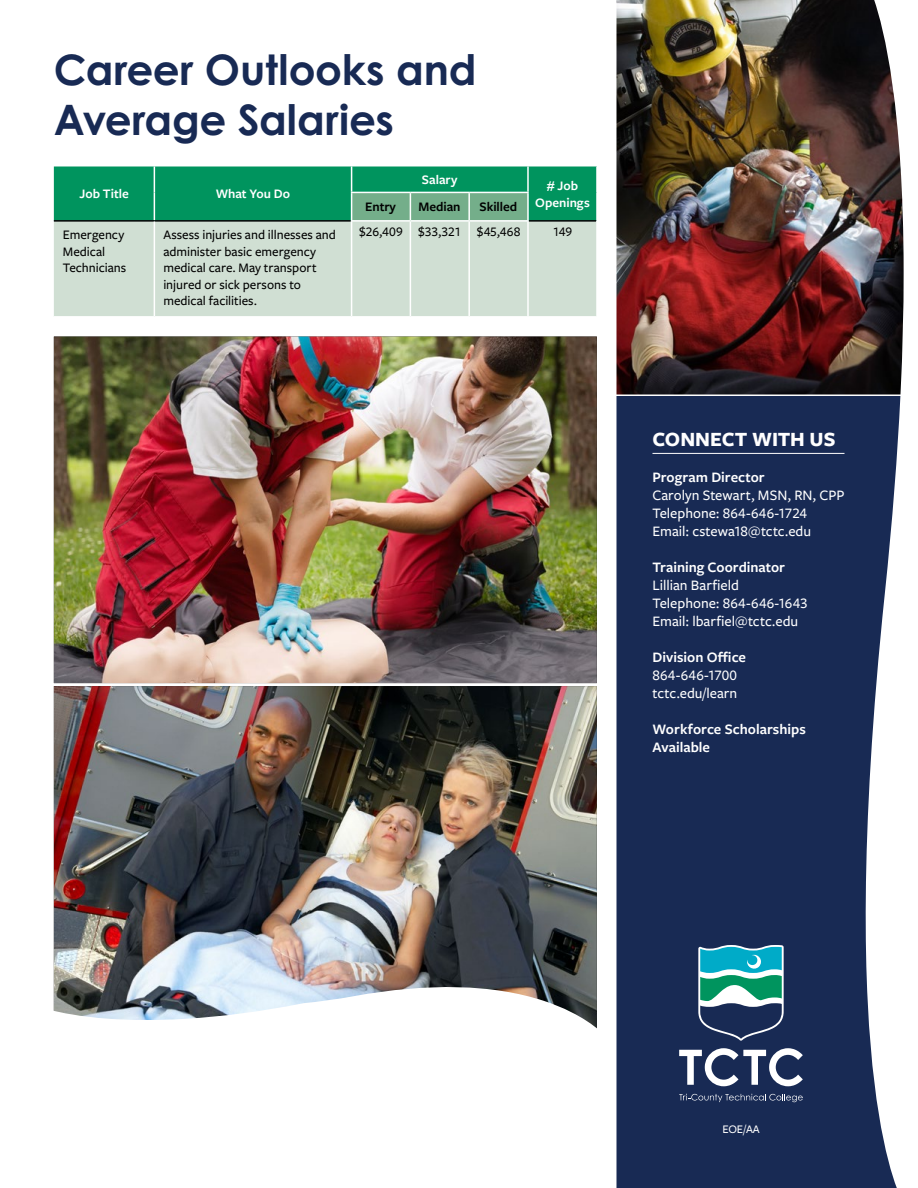
<style>
.page{position:relative;width:918px;height:1188px;background:#fff}
.page>*{position:absolute;margin:0;border:0;box-sizing:border-box;transform-origin:0 0}
.t1{font:700 42px/50.4px "Century Gothic Pro";letter-spacing:-.005em;color:#182a54}
.t2{font:700 21px "Freight Sans Pro";letter-spacing:-.005em;color:#fff}
.t3{font:500 15px/18px "Freight Sans Pro";color:#fff}
.t4{font:600 15px/18px "Freight Sans Pro";color:#fff}
.t5{font:500 13.5px/16.5px "Freight Sans Pro";color:#000}
.t6{font:600 13.5px/16.5px "Freight Sans Pro";color:#fff;text-align:center}
.t7{font:600 13.5px "Freight Sans Pro";letter-spacing:-.005em;color:#000}
.t8{font:500 12px "Freight Sans Pro";color:#fff}
.s1{font-weight:600}
</style>
<div class="page">
<svg style="left:616px;top:396px;width:285px;height:792px;background:#2c3c62"></svg>
<hr style="left:652px;top:453px;width:192px;height:1px;background:#fff">
<svg style="left:698px;top:945px;width:86px;height:96px"></svg>
<svg style="left:679px;top:1048px;width:124px;height:38px"></svg>
<svg style="left:679px;top:1094px;width:124px;height:8px"></svg>
<img style="left:616px;top:0;width:288px;height:394px">
<img style="left:54px;top:686px;width:543px;height:297px">
<img style="left:54px;top:337px;width:543px;height:346px">
<svg style="left:53px;top:983px;width:544px;height:46px"></svg>
<div style="left:54px;top:222px;width:542px;height:94px;background:#d0dfd3"></div>
<hr style="left:54px;top:220px;width:100px;height:2px;background:#000">
<hr style="left:154px;top:220px;width:197px;height:2px;background:#000">
<hr style="left:529px;top:220px;width:67px;height:2px;background:#000">
<svg style="left:54px;top:166px;width:543px;height:55px;background:#189968"></svg>
<hr style="left:410px;top:220px;width:59px;height:2px;background:#fff">
<hr style="left:469px;top:192px;width:60px;height:1px;background:#fff">
<hr style="left:468px;top:193px;width:2px;height:27px;background:#fff">
<hr style="left:527px;top:193px;width:2px;height:27px;background:#fff">
<hr style="left:469px;top:220px;width:60px;height:2px;background:#fff">
<hr style="left:154px;top:222px;width:1px;height:94px;background:#fff">
<hr style="left:351px;top:222px;width:1px;height:94px;background:#fff">
<hr style="left:410px;top:222px;width:1px;height:94px;background:#fff">
<hr style="left:468px;top:222px;width:2px;height:94px;background:#fff">
<hr style="left:527px;top:222px;width:2px;height:94px;background:#fff">
<h2 class="t1" style="left:54px;top:44px;width:424px">Career Outlooks and<br>Average Salaries</h2>
<p class="t6" style="left:79px;top:185px;width:51px">Job Title</p>
<p class="t6" style="left:216px;top:185px;width:76px">What You Do</p>
<p class="t6" style="left:422px;top:171px;width:37px">Salary</p>
<p class="t6" style="left:535px;top:177px;width:56px"># Job<br>Openings</p>
<p class="t7" style="left:365px;top:198px;width:32px">Entry</p>
<p class="t7" style="left:419px;top:198px;width:43px">Median</p>
<p class="t7" style="left:480px;top:198px;width:39px">Skilled</p>
<p class="t5" style="left:63px;top:226px;width:65px">Emergency<br>Medical<br>Technicians</p>
<p class="t5" style="left:163px;top:226px;width:174px">Assess injuries and illnesses and administer basic emergency medical care. May transport injured or sick persons to medical facilities.</p>
<p class="t5" style="left:359px;top:223px;width:45px">$26,409</p>
<p class="t5" style="left:418px;top:223px;width:45px">$33,321</p>
<p class="t5" style="left:477px;top:223px;width:45px">$45,468</p>
<p class="t5" style="left:553px;top:223px;width:21px">149</p>
<h2 class="t2" style="left:652px;top:425px;width:185px">CONNECT WITH US</h2>
<p class="t3" style="left:652px;top:468px;width:194px"><span class="s1">Program Director<br></span>Carolyn Stewart, MSN, RN, CPP<br>Telephone: 864-646-1724<br>Email: cstewa18@tctc.edu</p>
<p class="t3" style="left:652px;top:558px;width:157px"><span class="s1">Training Coordinator<br></span>Lillian Barfield<br>Telephone: 864-646-1643<br>Email: lbarfiel@tctc.edu</p>
<p class="t3" style="left:652px;top:648px;width:95px"><span class="s1">Division Office<br></span>864-646-1700 tctc.edu/learn</p>
<p class="t4" style="left:652px;top:720px;width:155px">Workforce Scholarships<br>Available</p>
<p class="t8" style="left:722px;top:1121px;width:39px">EOE/AA</p>
</div>
